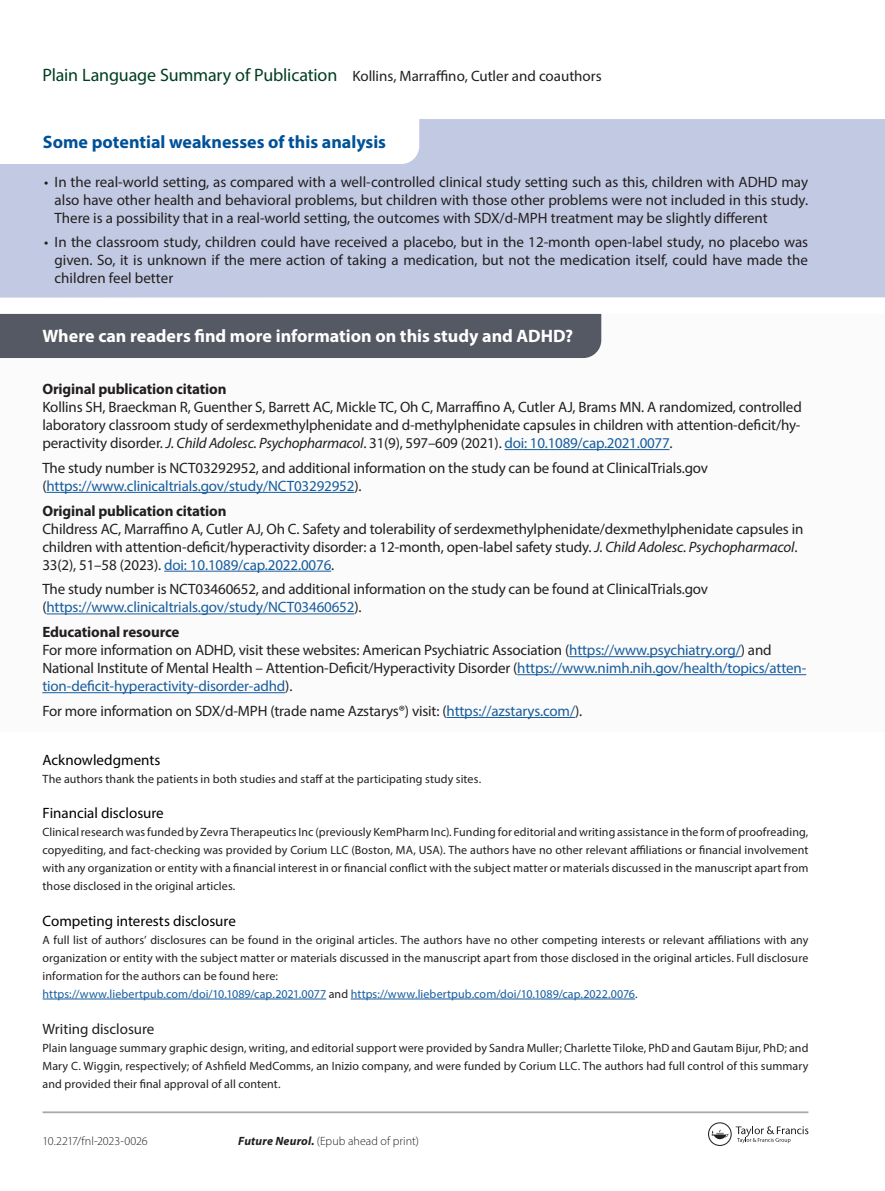
<style>
.page{position:relative;width:885px;height:1191px;background:#fff}
.page>*{position:absolute;margin:0;border:0;box-sizing:border-box;transform-origin:0 0}
.abstract{font:700 18px "Myriad Pro";color:#fff}
.PLSP_subhead{font:700 18px "Myriad Pro";color:#015198}
.abstract-2{font:15px/18px "Myriad Pro";letter-spacing:-.01em;color:#231f20}
.abstract-3{font:15px "Myriad Pro";color:#000}
.t1{font:700 15px "Myriad Pro";letter-spacing:-.01em;color:#231f20}
.abstract-4{font:12px/18px "Myriad Pro";letter-spacing:.005em;color:#231f20;text-align:justify}
.abstract-5{font:12px "Myriad Pro";letter-spacing:.005em;color:#175d9e}
.t2{font:300 12px "Myriad Pro";letter-spacing:.005em;color:#231f20}
.s1{font-size:18px;color:#003e20}
.s2{font-style:italic}
.s3{color:#175d9e}
.s4{font-weight:700}
.s5{color:#231f20}
.s6{font-weight:700;font-style:italic}
</style>
<div class="page">
<svg style="left:708px;top:1122px;width:100px;height:24px"></svg>
<div style="left:0;top:119px;width:884px;height:178px;background:#c2cae3"></div>
<svg style="left:0;top:119px;width:419px;height:45px"></svg>
<div style="left:0;top:314px;width:884px;height:417px;background:#fbfbfb"></div>
<div style="left:0;top:314px;width:601px;height:44px;background:#545963"></div>
<hr style="left:504px;top:449px;width:165px;height:1px;background:#175d9e">
<hr style="left:46px;top:492px;width:308px;height:1px;background:#175d9e">
<hr style="left:164px;top:571px;width:167px;height:1px;background:#175d9e">
<hr style="left:46px;top:613px;width:308px;height:1px;background:#175d9e">
<hr style="left:569px;top:656px;width:171px;height:1px;background:#175d9e">
<hr style="left:517px;top:674px;width:289px;height:1px;background:#175d9e">
<hr style="left:42px;top:692px;width:243px;height:1px;background:#175d9e">
<hr style="left:446px;top:717px;width:129px;height:1px;background:#175d9e">
<hr style="left:43px;top:998px;width:283px;height:1px;background:#175d9e">
<hr style="left:350px;top:998px;width:285px;height:1px;background:#175d9e">
<hr style="left:43px;top:1111px;width:765px;height:2px;background:#a8a9ad">
<p class="abstract-2" style="left:43px;top:67px;width:560px"><span class="s1">Plain Language Summary of Publication</span> Kollins, Marraffino, Cutler and coauthors</p>
<p class="PLSP_subhead" style="left:43px;top:130px;width:344px">Some potential weaknesses of this analysis</p>
<p class="abstract-2" style="left:55px;top:173px;width:755px;text-align:justify;text-indent:-10px">• In the real-world setting, as compared with a well-controlled clinical study setting such as this, children with ADHD may also have other health and behavioral problems, but children with those other problems were not included in this study.<br>There is a possibility that in a real-world setting, the outcomes with SDX/d-MPH treatment may be slightly different</p>
<p class="abstract-2" style="left:55px;top:233px;width:755px;text-align:justify;text-indent:-10px">• In the classroom study, children could have received a placebo, but in the 12-month open-label study, no placebo was given. So, it is unknown if the mere action of taking a medication, but not the medication itself, could have made the children feel better</p>
<p class="abstract" style="left:42px;top:325px;width:532px">Where can readers find more information on this study and ADHD?</p>
<p class="t1" style="left:42px;top:379px;width:186px">Original publication citation</p>
<p class="abstract-2" style="left:42px;top:398px;width:760px;text-align:justify">Kollins SH, Braeckman R, Guenther S, Barrett AC, Mickle TC, Oh C, Marraffino A, Cutler AJ, Brams MN. A randomized, controlled laboratory classroom study of serdexmethylphenidate and d-methylphenidate capsules in children with attention-deficit/hy&shy;peractivity disorder. <span class="s2">J. Child Adolesc. Psychopharmacol</span>. 31(9), 597–609 (2021). <span class="s3">doi: 10.1089/cap.2021.0077</span>.</p>
<p class="abstract-2" style="left:42px;top:458px;width:667px">The study number is NCT03292952, and additional information on the study can be found at ClinicalTrials.gov (<span class="s3">https://www.clinicaltrials.gov/study/NCT03292952</span>).</p>
<p class="abstract-2" style="left:42px;top:501px;width:762px"><span class="s4">Original publication citation<br></span>Childress AC, Marraffino A, Cutler AJ, Oh C. Safety and tolerability of serdexmethylphenidate/dexmethylphenidate capsules in children with attention-deficit/hyperactivity disorder: a 12-month, open-label safety study. <span class="s2">J. Child Adolesc. Psychopharmacol</span>.<br>33(2), 51–58 (2023). <span class="s3">doi: 10.1089/cap.2022.0076</span>.</p>
<p class="abstract-2" style="left:42px;top:580px;width:667px">The study number is NCT03460652, and additional information on the study can be found at ClinicalTrials.gov (<span class="s3">https://www.clinicaltrials.gov/study/NCT03460652</span>).</p>
<p class="abstract-2" style="left:42px;top:623px;width:765px"><span class="s4">Educational resource<br></span>For more information on ADHD, visit these websites: American Psychiatric Association (<span class="s3">https://www.psychiatry.org/</span>) and National Institute of Mental Health – Attention-Deficit/Hyperactivity Disorder (<span class="s3">https://www.nimh.nih.gov/health/topics/atten&shy;tion-deficit-hyperactivity-disorder-adhd</span>).</p>
<p class="abstract-2" style="left:42px;top:701px;width:541px">For more information on SDX/d-MPH (trade name Azstarys®) visit: (<span class="s3">https://azstarys.com/</span>).</p>
<p class="abstract-3" style="left:43px;top:750px;width:119px">Acknowledgments</p>
<p class="abstract-4" style="left:43px;top:769px;width:440px">The authors thank the patients in both studies and staff at the participating study sites.</p>
<p class="abstract-3" style="left:43px;top:803px;width:123px">Financial disclosure</p>
<p class="abstract-4" style="left:43px;top:822px;width:767px">Clinical research was funded by Zevra Therapeutics Inc (previously KemPharm Inc). Funding for editorial and writing assistance in the form of proofreading, copyediting, and fact-checking was provided by Corium LLC (Boston, MA, USA). The authors have no other relevant affiliations or financial involvement with any organization or entity with a financial interest in or financial conflict with the subject matter or materials discussed in the manuscript apart from those disclosed in the original articles.</p>
<p class="abstract-3" style="left:43px;top:911px;width:195px">Competing interests disclosure</p>
<p class="abstract-4" style="left:43px;top:930px;width:767px">A full list of authors’ disclosures can be found in the original articles. The authors have no other competing interests or relevant affiliations with any organization or entity with the subject matter or materials discussed in the manuscript apart from those disclosed in the original articles. Full disclosure information for the authors can be found here:</p>
<p class="abstract-5" style="left:43px;top:986px;width:596px">https://www.liebertpub.com/doi/10.1089/cap.2021.0077 <span class="s5">and</span> https://www.liebertpub.com/doi/10.1089/cap.2022.0076<span class="s5">.</span></p>
<p class="abstract-2" style="left:43px;top:1019px;width:113px">Writing disclosure</p>
<p class="abstract-4" style="left:43px;top:1038px;width:767px">Plain language summary graphic design, writing, and editorial support were provided by Sandra Muller; Charlette Tiloke, PhD and Gautam Bijur, PhD; and Mary C. Wiggin, respectively; of Ashfield MedComms, an Inizio company, and were funded by Corium LLC. The authors had full control of this summary and provided their final approval of all content.</p>
<p class="t2" style="left:43px;top:1133px;width:107px">10.2217/fnl-2023-0026</p>
<p class="t2" style="left:238px;top:1134px;width:182px"><span class="s6">Future Neurol.</span> (Epub ahead of print)</p>
</div>
